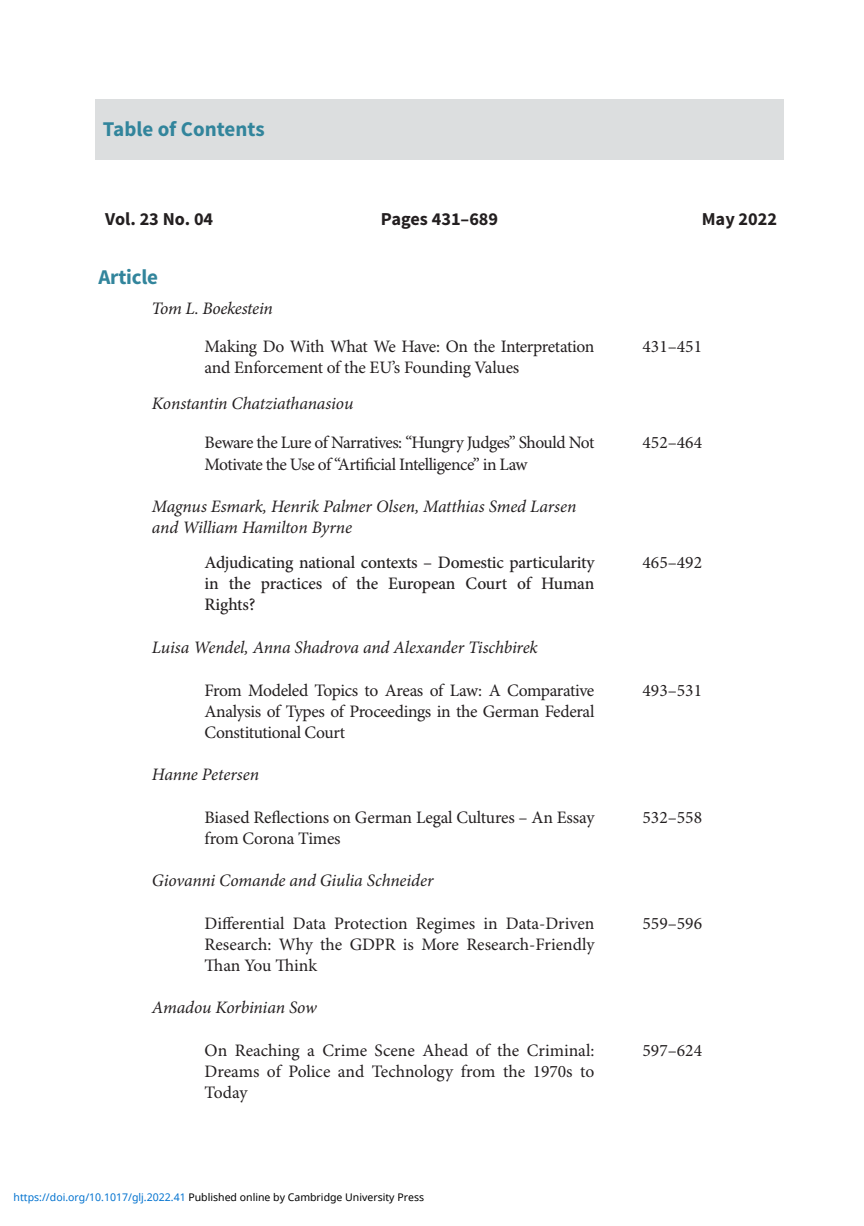
<style>
.page{position:relative;width:864px;height:1226px;background:#fff}
.page>*{position:absolute;margin:0;border:0;box-sizing:border-box;transform-origin:0 0}
.t1{font:700 21px "Source Sans Pro";letter-spacing:-.005em;color:#32859c}
.t2{font:700 18.2px "Source Sans Pro";color:#231f20}
.t3{font:17.5px/21px "Minion Pro";letter-spacing:-.015em;color:#231f20;text-align:justify}
.t4{font:italic 17.5px/21px "Minion Pro";letter-spacing:-.01em;color:#231f20}
.t5{font:500 17.5px/21px "Minion Pro";letter-spacing:-.01em;color:#231f20;text-align:justify}
.t6{font:17.5px/21px "Minion Pro";letter-spacing:-.035em;color:#231f20}
.t7{font:10.5px "Noto Sans";color:#000}
.s1{color:#0172cf}
</style>
<div class="page">
<div style="left:95px;top:99px;width:689px;height:61px;background:#dcdedf"></div>
<p class="t1" style="left:103px;top:116px;width:163px">Table of Contents</p>
<p class="t2" style="left:105px;top:207px;width:109px">Vol. 23 No. 04</p>
<p class="t2" style="left:381px;top:207px;width:119px">Pages 431–689</p>
<p class="t2" style="left:701px;top:207px;width:77px">May 2022</p>
<p class="t1" style="left:98px;top:263px;width:61px">Article</p>
<p class="t4" style="left:151px;top:298px;width:123px">Tom L. Boekestein</p>
<p class="t3" style="left:204px;top:337px;width:391px">Making Do With What We Have: On the Interpretation and Enforcement of the EU’s Founding Values</p>
<p class="t3" style="left:642px;top:337px;width:61px">431–451</p>
<p class="t4" style="left:152px;top:392px;width:203px">Konstantin Chatziathanasiou</p>
<p class="t6" style="left:204px;top:433px;width:391px">Beware the Lure of Narratives: “Hungry Judges” Should Not<br>Motivate the Use of “Artificial Intelligence” in Law</p>
<p class="t3" style="left:642px;top:433px;width:61px">452–464</p>
<p class="t4" style="left:152px;top:496px;width:426px">Magnus Esmark, Henrik Palmer Olsen, Matthias Smed Larsen and William Hamilton Byrne</p>
<p class="t5" style="left:204px;top:552px;width:391px">Adjudicating national contexts – Domestic particularity in the practices of the European Court of Human Rights?</p>
<p class="t3" style="left:642px;top:553px;width:61px">465–492</p>
<p class="t4" style="left:152px;top:636px;width:387px">Luisa Wendel, Anna Shadrova and Alexander Tischbirek</p>
<p class="t3" style="left:204px;top:680px;width:391px">From Modeled Topics to Areas of Law: A Comparative Analysis of Types of Proceedings in the German Federal Constitutional Court</p>
<p class="t3" style="left:642px;top:680px;width:61px">493–531</p>
<p class="t4" style="left:152px;top:764px;width:108px">Hanne Petersen</p>
<p class="t3" style="left:204px;top:807px;width:391px">Biased Reflections on German Legal Cultures – An Essay from Corona Times</p>
<p class="t3" style="left:642px;top:807px;width:61px">532–558</p>
<p class="t4" style="left:152px;top:870px;width:283px">Giovanni Comande and Giulia Schneider</p>
<p class="t3" style="left:204px;top:913px;width:391px">Differential Data Protection Regimes in Data-Driven Research: Why the GDPR is More Research-Friendly Than You Think</p>
<p class="t3" style="left:642px;top:913px;width:61px">559–596</p>
<p class="t4" style="left:152px;top:996px;width:166px">Amadou Korbinian Sow</p>
<p class="t3" style="left:204px;top:1040px;width:391px">On Reaching a Crime Scene Ahead of the Criminal:<br>Dreams of Police and Technology from the 1970s to Today</p>
<p class="t3" style="left:642px;top:1040px;width:61px">597–624</p>
<p class="t7" style="left:14px;top:1189px;width:412px"><span class="s1">https://doi.org/10.1017/glj.2022.41</span> Published online by Cambridge University Press</p>
</div>
